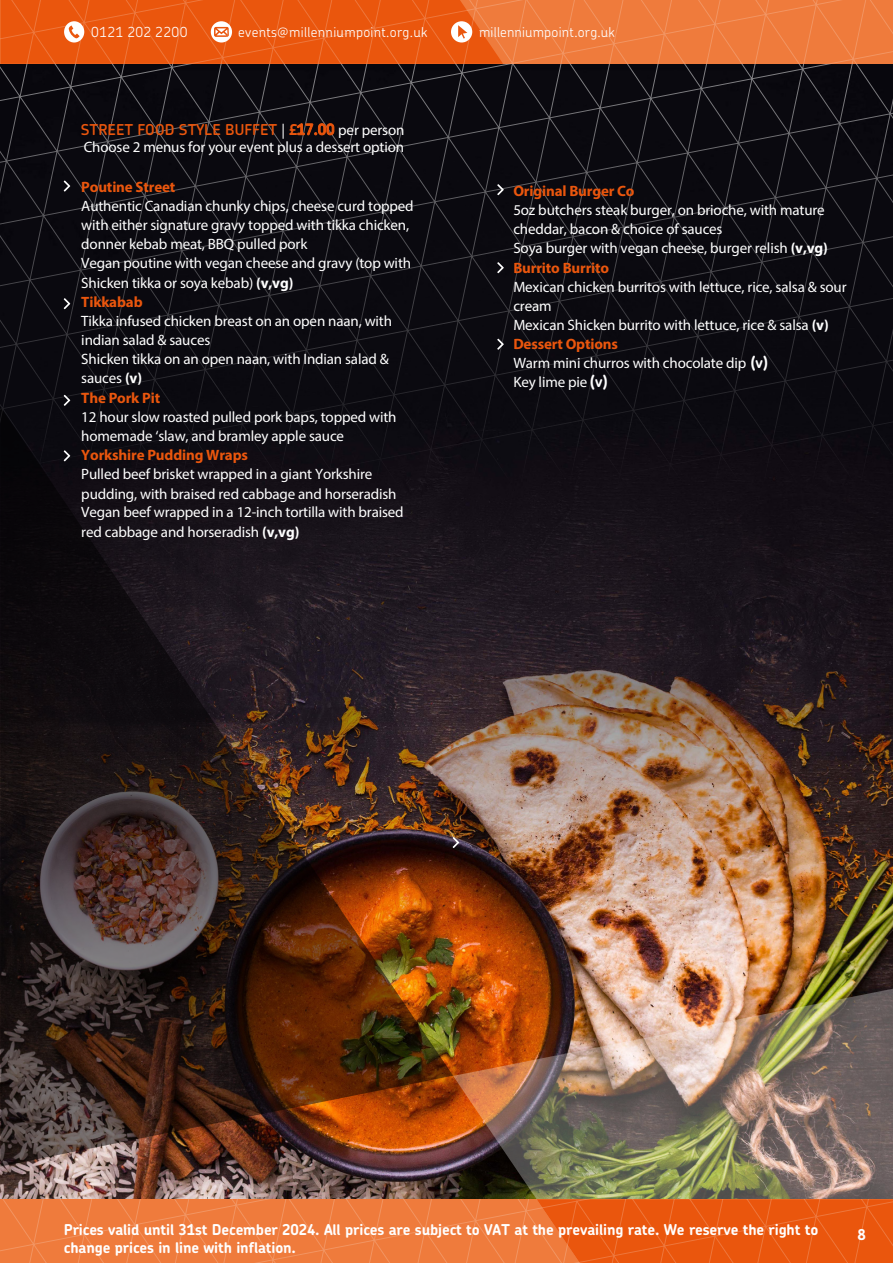
<style>
.page{position:relative;width:893px;height:1263px;background:#fff}
.page>*{position:absolute;margin:0;border:0;box-sizing:border-box;transform-origin:0 0}
.t1{font:15px/19.2px "Myriad Pro";letter-spacing:-.01em;color:#fff}
.t2{font:700 15px/18px "Chevin Pro";letter-spacing:-.01em;color:#fff}
.t3{font:700 15px "Myriad Pro";letter-spacing:-.01em;color:#ea560d}
.t4{font:600 15px "Chevin Pro";letter-spacing:.005em;color:#ea560d}
.t5{font:300 13.8px "Chevin Pro";letter-spacing:.025em;color:#fff}
.s1{font-family:"Myriad Pro";font-weight:400;color:#fff}
.s2{font-weight:700}
.s3{font-weight:700;color:#ea560d}
.s4{font-family:"Chevin Pro";font-weight:700}
</style>
<div class="page">
<img style="left:0;top:490px;width:893px;height:709px">
<img style="left:453px;top:986px;width:440px;height:213px">
<img style="left:0;top:490px;width:453px;height:676px">
<svg style="left:498px;top:1153px;width:52px;height:3px"></svg>
<svg style="left:0;top:1199px;width:893px;height:64px;background:#ed6e2c"></svg>
<svg style="left:453px;top:837px;width:6px;height:11px"></svg>
<svg style="left:0;top:0;width:893px;height:490px;background:#2b1915"></svg>
<p class="t5" style="left:91px;top:23px;width:98px">0121 202 2200</p>
<p class="t5" style="left:238px;top:23px;width:191px">events@millenniumpoint.org.uk</p>
<p class="t5" style="left:479px;top:23px;width:137px">millenniumpoint.org.uk</p>
<p class="t4" style="left:81px;top:119px;width:325px">STREET FOOD STYLE BUFFET <span class="s1">|</span> <span class="s2">£</span>17.00 <span class="s1">per person</span></p>
<p class="t1" style="left:84px;top:137px;width:322px">Choose 2 menus for your event plus a dessert option</p>
<p class="t3" style="left:81px;top:177px;width:96px">Poutine Street</p>
<p class="t1" style="left:81px;top:196px;width:334px">Authentic Canadian chunky chips, cheese curd topped with either signature gravy topped with tikka chicken, donner kebab meat, BBQ pulled pork<br>Vegan poutine with vegan cheese and gravy (top with Shicken tikka or soya kebab) <span class="s2">(v,vg)<br></span><span class="s3">Tikkabab</span></p>
<p class="t1" style="left:81px;top:311px;width:312px">Tikka infused chicken breast on an open naan, with indian salad &amp; sauces<br>Shicken tikka on an open naan, with Indian salad &amp; sauces <span class="s2">(v)<br></span><span class="s3">The Pork Pit</span></p>
<p class="t1" style="left:81px;top:407px;width:317px">12 hour slow roasted pulled pork baps, topped with homemade ‘slaw, and bramley apple sauce</p>
<p class="t3" style="left:81px;top:445px;width:168px">Yorkshire Pudding Wraps</p>
<p class="t1" style="left:81px;top:465px;width:324px">Pulled beef brisket wrapped in a giant Yorkshire pudding, with braised red cabbage and horseradish Vegan beef wrapped in a 12-inch tortilla with braised red cabbage and horseradish <span class="s2">(v,vg)</span></p>
<p class="t3" style="left:513px;top:181px;width:123px">Original Burger Co</p>
<p class="t1" style="left:513px;top:200px;width:316px">5oz butchers steak burger, on brioche, with mature cheddar, bacon &amp; choice of sauces<br>Soya burger with vegan cheese, burger relish <span class="s2">(v,vg)<br></span><span class="s3">Burrito Burrito</span></p>
<p class="t1" style="left:513px;top:277px;width:335px">Mexican chicken burritos with lettuce, rice, salsa &amp; sour cream<br>Mexican Shicken burrito with lettuce, rice &amp; salsa <span class="s2">(v)<br></span><span class="s3">Dessert Options<br></span>Warm mini churros with chocolate dip <span class="s4">(v)<br></span>Key lime pie <span class="s4">(v)</span></p>
<p class="t2" style="left:64px;top:1221px;width:756px">Prices valid until 31st December 2024. All prices are subject to VAT at the prevailing rate. We reserve the right to change prices in line with inflation.</p>
<p class="t2" style="left:858px;top:1225px;width:10px">8</p>
</div>
